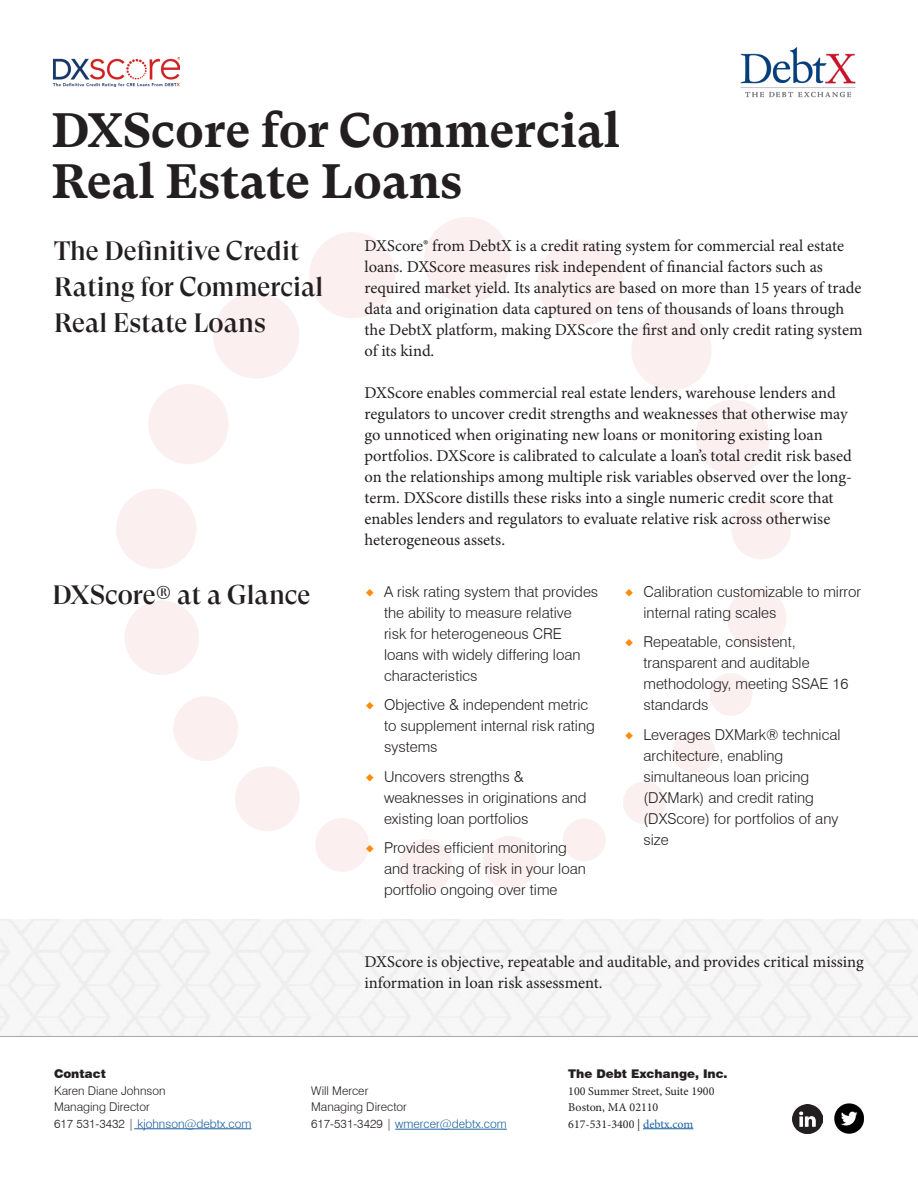
<style>
.page{position:relative;width:918px;height:1188px;background:#fff}
.page>*{position:absolute;margin:0;border:0;box-sizing:border-box;transform-origin:0 0}
.t1{font:700 48px/51px "GT Super Text";color:#231f20}
.t2{font:500 27px/36px "GT Super Display";color:#231f20}
.t3{font:16.5px/21px "Minion Pro";color:#231f20}
.t4{font:300 15px/21px "Swiss 721 BT";color:#231f20}
.Paragraph_Style_1{font:300 12px/16.5px "Swiss 721 BT";color:#231f20}
.t5{font:12px/16.5px "Minion Pro";color:#231f20}
.s1{font-family:"Proxima Nova";color:#ff8b0e}
.s2{font-weight:900}
.s3{color:#175d9e}
.s4{font-family:"Swiss 721 BT";font-weight:900}
</style>
<div class="page">
<hr style="left:0;top:1036px;width:918px;height:1px;background:#a8a9ad">
<img style="left:740px;top:47px;width:116px;height:51px">
<hr style="left:643px;top:1128px;width:50px;height:1px;background:#175d9e">
<hr style="left:134px;top:1129px;width:117px;height:1px;background:#175d9e">
<hr style="left:395px;top:1129px;width:112px;height:1px;background:#175d9e">
<img style="left:834px;top:1103px;width:30px;height:31px">
<img style="left:793px;top:1104px;width:29px;height:29px">
<img style="left:53px;top:57px;width:127px;height:30px">
<p class="t1" style="left:51px;top:105px;width:571px">DXScore for Commercial<br>Real Estate Loans</p>
<p class="t3" style="left:364px;top:235px;width:500px">DXScore® from DebtX is a credit rating system for commercial real estate loans. DXScore measures risk independent of financial factors such as required market yield. Its analytics are based on more than 15 years of trade data and origination data captured on tens of thousands of loans through the DebtX platform, making DXScore the first and only credit rating system of its kind.</p>
<p class="t3" style="left:364px;top:382px;width:489px">DXScore enables commercial real estate lenders, warehouse lenders and regulators to uncover credit strengths and weaknesses that otherwise may go unnoticed when originating new loans or monitoring existing loan portfolios. DXScore is calibrated to calculate a loan’s total credit risk based on the relationships among multiple risk variables observed over the long&shy;term. DXScore distills these risks into a single numeric credit score that enables lenders and regulators to evaluate relative risk across otherwise heterogeneous assets.</p>
<p class="t4" style="left:644px;top:581px;width:219px;text-indent:-18px"><span class="s1">♦</span> Calibration customizable to mirror internal rating scales</p>
<p class="t4" style="left:644px;top:631px;width:207px;text-indent:-18px"><span class="s1">♦</span> Repeatable, consistent, transparent and auditable methodology, meeting SSAE 16 standards</p>
<p class="t4" style="left:644px;top:724px;width:199px;text-indent:-18px"><span class="s1">♦</span> Leverages DXMark® technical architecture, enabling simultaneous loan pricing (DXMark) and credit rating (DXScore) for portfolios of any size</p>
<p class="t2" style="left:54px;top:233px;width:271px">The Definitive Credit<br>Rating for Commercial<br>Real Estate Loans</p>
<p class="t2" style="left:52px;top:578px;width:259px">DXScore® at a Glance</p>
<p class="t4" style="left:384px;top:581px;width:216px;text-indent:-18px"><span class="s1">♦</span> A risk rating system that provides the ability to measure relative<br>risk for heterogeneous CRE loans with widely differing loan characteristics</p>
<p class="t4" style="left:384px;top:694px;width:212px;text-indent:-18px"><span class="s1">♦</span> Objective &amp; independent metric to supplement internal risk rating systems</p>
<p class="t4" style="left:384px;top:766px;width:204px;text-indent:-18px"><span class="s1">♦</span> Uncovers strengths &amp; weaknesses in originations and existing loan portfolios</p>
<p class="t4" style="left:384px;top:837px;width:203px;text-indent:-18px"><span class="s1">♦</span> Provides efficient monitoring and tracking of risk in your loan portfolio ongoing over time</p>
<p class="Paragraph_Style_1" style="left:54px;top:1065px;width:199px"><span class="s2">Contact<br></span>Karen Diane Johnson<br>Managing Director<br>617 531-3432 | <span class="s3">kjohnson@debtx.com</span></p>
<p class="t3" style="left:364px;top:952px;width:501px">DXScore is objective, repeatable and auditable, and provides critical missing information in loan risk assessment.</p>
<p class="Paragraph_Style_1" style="left:311px;top:1082px;width:197px">Will Mercer<br>Managing Director<br>617-531-3429 | <span class="s3">wmercer@debtx.com</span></p>
<p class="t5" style="left:568px;top:1066px;width:161px"><span class="s4">The Debt Exchange, Inc.<br></span>100 Summer Street, Suite 1900<br>Boston, MA 02110<br>617-531-3400 | <span class="s3">debtx.com</span></p>
</div>
